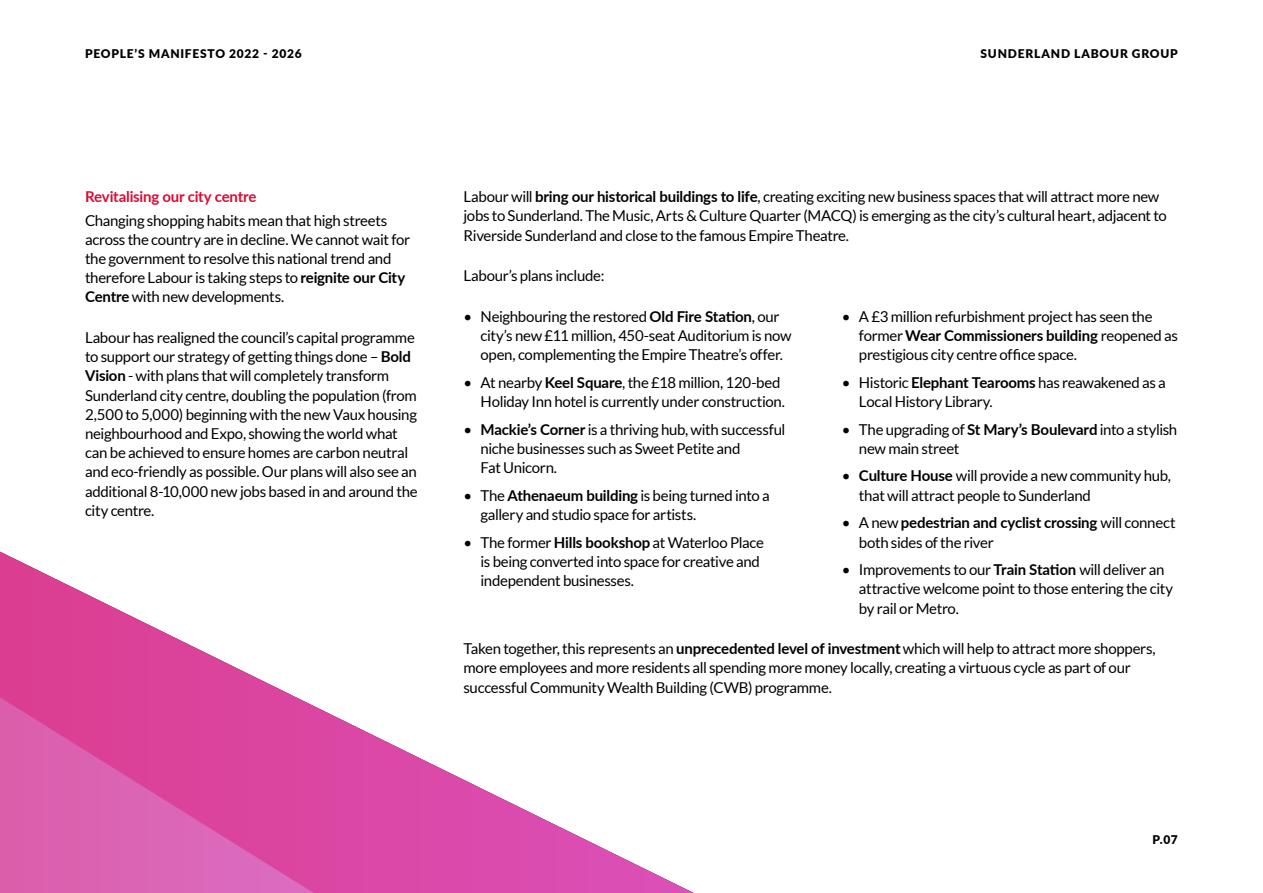
<style>
.page{position:relative;width:1263px;height:893px;background:#fff}
.page>*{position:absolute;margin:0;border:0;box-sizing:border-box;transform-origin:0 0}
.t1{font:15px/19.2px "Lato";letter-spacing:-.02em;color:#000}
.t2{font:700 15px "Lato";letter-spacing:-.015em;color:#db0a33}
.t3{font:900 12px "Lato";letter-spacing:.065em;color:#000}
.s1{font-weight:700}
</style>
<div class="page">
<svg style="left:0;top:552px;width:694px;height:341px"></svg>
<p class="t3" style="left:85px;top:44px;width:218px">PEOPLE’S MANIFESTO 2022 - 2026</p>
<p class="t3" style="left:980px;top:44px;width:199px">SUNDERLAND LABOUR GROUP</p>
<p class="t2" style="left:85px;top:186px;width:173px">Revitalising our city centre</p>
<p class="t1" style="left:85px;top:211px;width:327px">Changing shopping habits mean that high streets across the country are in decline. We cannot wait for the government to resolve this national trend and therefore Labour is taking steps to <span class="s1">reignite our City Centre</span> with new developments.</p>
<p class="t1" style="left:85px;top:328px;width:334px">Labour has realigned the council’s capital programme to support our strategy of getting things done – <span class="s1">Bold Vision</span> - with plans that will completely transform Sunderland city centre, doubling the population (from 2,500 to 5,000) beginning with the new Vaux housing neighbourhood and Expo, showing the world what can be achieved to ensure homes are carbon neutral and eco-friendly as possible. Our plans will also see an additional 8-10,000 new jobs based in and around the city centre.</p>
<p class="t1" style="left:463px;top:187px;width:705px">Labour will <span class="s1">bring our historical buildings to life</span>, creating exciting new business spaces that will attract more new jobs to Sunderland. The Music, Arts &amp; Culture Quarter (MACQ) is emerging as the city’s cultural heart, adjacent to<br>Riverside Sunderland and close to the famous Empire Theatre.</p>
<p class="t1" style="left:463px;top:266px;width:142px">Labour’s plans include:</p>
<p class="t1" style="left:480px;top:306px;width:313px;text-indent:-17px">• Neighbouring the restored <span class="s1">Old Fire Station</span>, our city’s new £11 million, 450-seat Auditorium is now open, complementing the Empire Theatre’s offer.</p>
<p class="t1" style="left:463px;top:372px;width:323px;text-align:right">• At nearby <span class="s1">Keel Square</span>, the £18 million, 120-bed<br>Holiday Inn hotel is currently under construction.</p>
<p class="t1" style="left:480px;top:419px;width:306px;text-indent:-17px">• <span class="s1">Mackie’s Corner</span> is a thriving hub, with successful niche businesses such as Sweet Petite and<br>Fat Unicorn.</p>
<p class="t1" style="left:480px;top:485px;width:291px;text-indent:-17px">• The <span class="s1">Athenaeum building</span> is being turned into a gallery and studio space for artists.</p>
<p class="t1" style="left:480px;top:532px;width:285px;text-indent:-17px">• The former <span class="s1">Hills bookshop</span> at Waterloo Place is being converted into space for creative and independent businesses.</p>
<p class="t1" style="left:859px;top:306px;width:320px;text-indent:-17px">• A £3 million refurbishment project has seen the former <span class="s1">Wear Commissioners building</span> reopened as prestigious city centre office space.</p>
<p class="t1" style="left:859px;top:372px;width:308px;text-indent:-17px">• Historic <span class="s1">Elephant Tearooms</span> has reawakened as a<br>Local History Library.</p>
<p class="t1" style="left:859px;top:419px;width:320px;text-indent:-17px">• The upgrading of <span class="s1">St Mary’s Boulevard</span> into a stylish new main street</p>
<p class="t1" style="left:859px;top:466px;width:313px;text-indent:-17px">• <span class="s1">Culture House</span> will provide a new community hub, that will attract people to Sunderland</p>
<p class="t1" style="left:859px;top:513px;width:318px;text-indent:-17px">• A new <span class="s1">pedestrian and cyclist crossing</span> will connect both sides of the river</p>
<p class="t1" style="left:859px;top:560px;width:316px;text-indent:-17px">• Improvements to our <span class="s1">Train Station</span> will deliver an attractive welcome point to those entering the city by rail or Metro.</p>
<p class="t1" style="left:463px;top:639px;width:693px">Taken together, this represents an <span class="s1">unprecedented level of investment</span> which will help to attract more shoppers, more employees and more residents all spending more money locally, creating a virtuous cycle as part of our successful Community Wealth Building (CWB) programme.</p>
<p class="t3" style="left:1152px;top:831px;width:27px">P.07</p>
</div>
